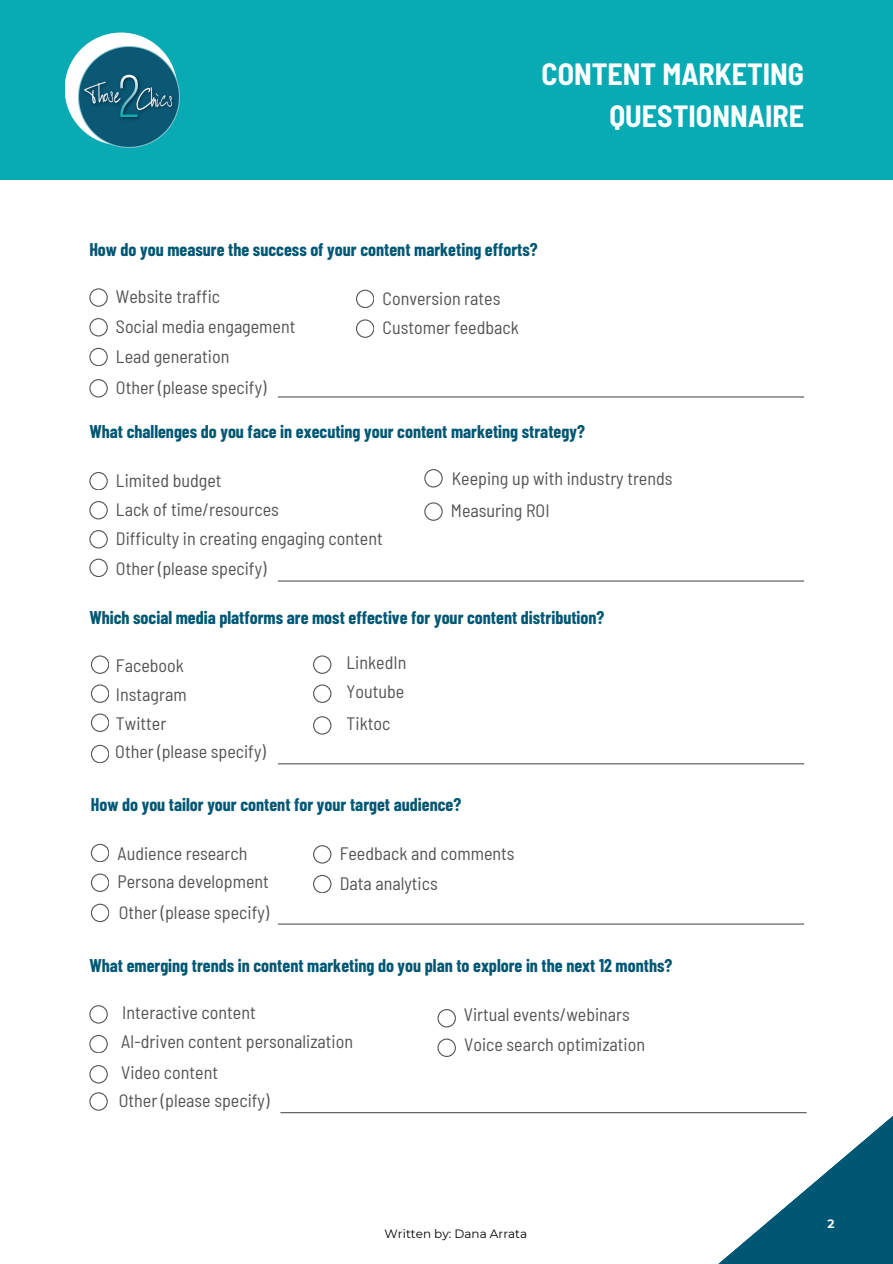
<style>
.page{position:relative;width:893px;height:1264px;background:#fff}
.page>*{position:absolute;margin:0;border:0;box-sizing:border-box;transform-origin:0 0}
.t1{font:700 semi-condensed 30px/41.7px "Barlow";color:#fff;text-align:right}
.t2{font:semi-condensed 18px "Barlow";color:#545454}
.t3{font:700 18px "Barlow Condensed";color:#005774}
.t4{font:12px "Montserrat";color:#000}
.t5{font:700 12px "Montserrat";color:#fff}
</style>
<div class="page">
<svg style="left:89px;top:288px;width:18px;height:18px"></svg>
<svg style="left:89px;top:318px;width:18px;height:18px"></svg>
<svg style="left:89px;top:348px;width:18px;height:18px"></svg>
<svg style="left:356px;top:290px;width:18px;height:18px"></svg>
<svg style="left:89px;top:472px;width:18px;height:18px"></svg>
<svg style="left:89px;top:501px;width:18px;height:18px"></svg>
<svg style="left:89px;top:530px;width:18px;height:18px"></svg>
<svg style="left:424px;top:502px;width:18px;height:18px"></svg>
<svg style="left:91px;top:843px;width:18px;height:18px"></svg>
<svg style="left:91px;top:873px;width:18px;height:18px"></svg>
<svg style="left:313px;top:874px;width:18px;height:18px"></svg>
<svg style="left:313px;top:845px;width:18px;height:18px"></svg>
<svg style="left:89px;top:1005px;width:18px;height:18px"></svg>
<svg style="left:89px;top:1034px;width:18px;height:18px"></svg>
<svg style="left:437px;top:1009px;width:18px;height:18px"></svg>
<svg style="left:437px;top:1038px;width:18px;height:18px"></svg>
<svg style="left:424px;top:469px;width:18px;height:18px"></svg>
<svg style="left:89px;top:558px;width:18px;height:18px"></svg>
<svg style="left:91px;top:655px;width:18px;height:18px"></svg>
<svg style="left:91px;top:684px;width:18px;height:18px"></svg>
<svg style="left:91px;top:713px;width:18px;height:18px"></svg>
<svg style="left:313px;top:655px;width:18px;height:18px"></svg>
<svg style="left:313px;top:684px;width:18px;height:18px"></svg>
<svg style="left:313px;top:716px;width:18px;height:18px"></svg>
<svg style="left:91px;top:903px;width:18px;height:18px"></svg>
<svg style="left:356px;top:319px;width:18px;height:18px"></svg>
<svg style="left:89px;top:379px;width:18px;height:18px"></svg>
<hr style="left:278px;top:396px;width:526px;height:1px;background:#545454">
<hr style="left:278px;top:580px;width:526px;height:1px;background:#545454">
<svg style="left:91px;top:744px;width:18px;height:18px"></svg>
<hr style="left:278px;top:763px;width:526px;height:1px;background:#545454">
<hr style="left:278px;top:923px;width:526px;height:1px;background:#545454">
<svg style="left:89px;top:1092px;width:18px;height:18px"></svg>
<hr style="left:280px;top:1112px;width:526px;height:1px;background:#545454">
<svg style="left:89px;top:1065px;width:18px;height:18px"></svg>
<div style="left:0;top:0;width:892px;height:179px;background:#08abb4"></div>
<div style="left:65px;top:33px;width:112px;height:112px;background:#fff;border-radius:50%"></div>
<img style="left:79px;top:46px;width:101px;height:101px">
<svg style="left:704px;top:1112px;width:188px;height:151px"></svg>
<p class="t1" style="left:541px;top:52px;width:264px">CONTENT MARKETING<br>QUESTIONNAIRE</p>
<h3 class="t3" style="left:89px;top:237px;width:450px">How do you measure the success of your content marketing efforts?</h3>
<h3 class="t2" style="left:116px;top:285px;width:106px">Website traffic</h3>
<h3 class="t2" style="left:116px;top:315px;width:181px">Social media engagement</h3>
<h3 class="t2" style="left:116px;top:344px;width:115px">Lead generation</h3>
<h3 class="t2" style="left:382px;top:286px;width:119px">Conversion rates</h3>
<h2 class="t2" style="left:382px;top:316px;width:138px">Customer feedback</h2>
<h3 class="t2" style="left:116px;top:376px;width:152px">Other (please specify)</h3>
<h3 class="t3" style="left:89px;top:420px;width:497px">What challenges do you face in executing your content marketing strategy?</h3>
<h2 class="t2" style="left:116px;top:469px;width:107px">Limited budget</h2>
<h3 class="t2" style="left:116px;top:498px;width:164px">Lack of time/resources</h3>
<h3 class="t2" style="left:116px;top:526px;width:268px">Difficulty in creating engaging content</h3>
<h3 class="t2" style="left:451px;top:467px;width:222px">Keeping up with industry trends</h3>
<h3 class="t2" style="left:451px;top:499px;width:100px">Measuring ROI</h3>
<p class="t2" style="left:116px;top:557px;width:152px">Other (please specify)</p>
<h3 class="t3" style="left:89px;top:606px;width:516px">Which social media platforms are most effective for your content distribution?</h3>
<h2 class="t2" style="left:116px;top:653px;width:69px">Facebook</h2>
<h3 class="t2" style="left:346px;top:651px;width:61px">LinkedIn</h3>
<h3 class="t2" style="left:116px;top:682px;width:72px">Instagram</h3>
<h3 class="t2" style="left:346px;top:680px;width:59px">Youtube</h3>
<h3 class="t2" style="left:346px;top:711px;width:45px">Tiktoc</h3>
<h3 class="t2" style="left:116px;top:711px;width:52px">Twitter</h3>
<h3 class="t2" style="left:115px;top:740px;width:152px">Other (please specify)</h3>
<h3 class="t3" style="left:91px;top:793px;width:372px">How do you tailor your content for your target audience?</h3>
<h3 class="t2" style="left:117px;top:842px;width:131px">Audience research</h3>
<h3 class="t2" style="left:117px;top:870px;width:153px">Persona development</h3>
<h2 class="t2" style="left:339px;top:871px;width:99px">Data analytics</h2>
<h3 class="t2" style="left:339px;top:842px;width:176px">Feedback and comments</h3>
<h1 class="t2" style="left:119px;top:900px;width:152px">Other (please specify)</h1>
<h3 class="t3" style="left:89px;top:954px;width:584px">What emerging trends in content marketing do you plan to explore in the next 12 months?</h3>
<h3 class="t2" style="left:122px;top:1000px;width:135px">Interactive content</h3>
<h3 class="t2" style="left:121px;top:1030px;width:233px">AI-driven content personalization</h3>
<h3 class="t2" style="left:464px;top:1003px;width:167px">Virtual events/webinars</h3>
<h3 class="t2" style="left:464px;top:1033px;width:182px">Voice search optimization</h3>
<h3 class="t2" style="left:121px;top:1060px;width:98px">Video content</h3>
<h2 class="t2" style="left:119px;top:1089px;width:152px">Other (please specify)</h2>
<h3 class="t4" style="left:384px;top:1226px;width:144px">Written by: Dana Arrata</h3>
<p class="t5" style="left:827px;top:1216px;width:9px">2</p>
</div>
